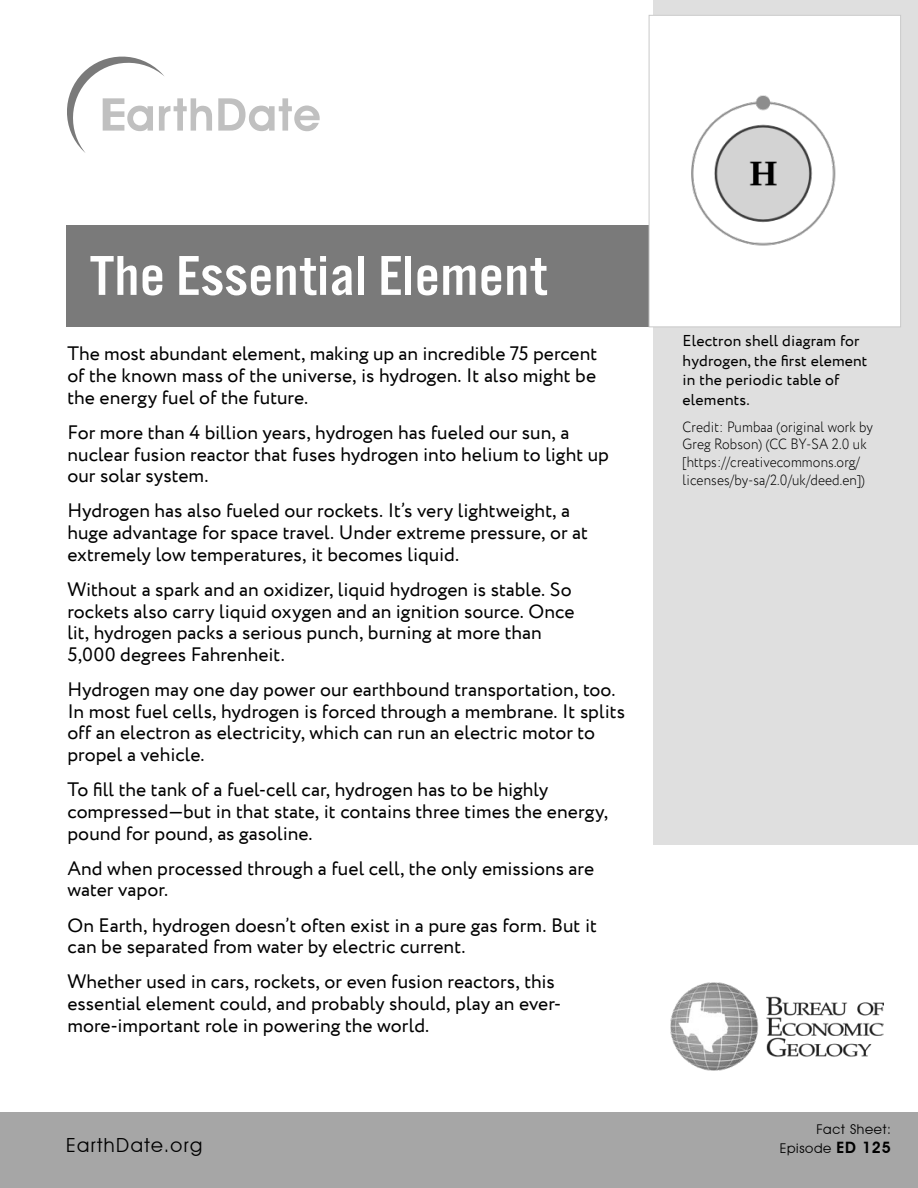
<style>
.page{position:relative;width:918px;height:1188px;background:#fff}
.page>*{position:absolute;margin:0;border:0;box-sizing:border-box;transform-origin:0 0}
.t1{font:58.35px "Alternate Got No 3 D";letter-spacing:.01em;color:#fff;scale:1.1 1}
.t2{font:19.5px/21.6px "Circe";color:#000}
.t3{font:19.5px "Avant Garde IT Cby BT";letter-spacing:.075em;color:#000}
.t4{font:15.75px/19.5px "Circe";letter-spacing:.01em;color:#000}
.t5{font:300 15px/18px "Circe";letter-spacing:.01em;color:#000;scale:.9 1}
.t6{font:13.5px/18.9px "Avant Garde IT Cby BT";letter-spacing:.05em;color:#000;text-align:right}
.s1{font-weight:600;font-size:15.75px}
</style>
<div class="page">
<div style="left:66px;top:225px;width:593px;height:101px;background:#7a7a7a"></div>
<div style="left:653px;top:0;width:265px;height:845px;background:#dfdfdf"></div>
<svg style="left:67px;top:56px;width:145px;height:97px"></svg>
<svg style="left:218px;top:98px;width:102px;height:33px"></svg>
<img style="left:671px;top:983px;width:213px;height:88px">
<div style="left:0;top:1112px;width:918px;height:76px;background:#a6a6a6"></div>
<img style="left:651px;top:17px;width:248px;height:308px">
<div style="left:649px;top:15px;width:252px;height:312px;border:1px solid #c9c9c9"></div>
<h1 class="t1" style="left:90px;top:246px;width:417px">The Essential Element</h1>
<p class="t2" style="left:67px;top:344px;width:531px;text-align:justify">The most abundant element, making up an incredible 75 percent of the known mass of the universe, is hydrogen. It also might be the energy fuel of the future.</p>
<p class="t2" style="left:67px;top:422px;width:543px">For more than 4 billion years, hydrogen has fueled our sun, a nuclear fusion reactor that fuses hydrogen into helium to light up our solar system.</p>
<p class="t2" style="left:67px;top:501px;width:522px">Hydrogen has also fueled our rockets. It’s very lightweight, a huge advantage for space travel. Under extreme pressure, or at extremely low temperatures, it becomes liquid.</p>
<p class="t2" style="left:67px;top:579px;width:509px">Without a spark and an oxidizer, liquid hydrogen is stable. So rockets also carry liquid oxygen and an ignition source. Once lit, hydrogen packs a serious punch, burning at more than 5,000 degrees Fahrenheit.</p>
<p class="t2" style="left:67px;top:679px;width:559px">Hydrogen may one day power our earthbound transportation, too.<br>In most fuel cells, hydrogen is forced through a membrane. It splits off an electron as electricity, which can run an electric motor to propel a vehicle.</p>
<p class="t2" style="left:67px;top:779px;width:542px">To fill the tank of a fuel-cell car, hydrogen has to be highly compressed—but in that state, it contains three times the energy, pound for pound, as gasoline.</p>
<p class="t2" style="left:67px;top:858px;width:528px">And when processed through a fuel cell, the only emissions are water vapor.</p>
<p class="t2" style="left:67px;top:915px;width:531px">On Earth, hydrogen doesn’t often exist in a pure gas form. But it can be separated from water by electric current.</p>
<p class="t2" style="left:67px;top:972px;width:495px">Whether used in cars, rockets, or even fusion reactors, this essential element could, and probably should, play an ever&shy;more-important role in powering the world.</p>
<p class="t3" style="left:66px;top:1134px;width:138px">EarthDate.org</p>
<p class="t4" style="left:683px;top:332px;width:186px">Electron shell diagram for hydrogen, the first element in the periodic table of elements.</p>
<p class="t5" style="left:683px;top:418px;width:213px">Credit: Pumbaa (original work by Greg Robson) (CC BY-SA 2.0 uk [https://creativecommons.org/ licenses/by-sa/2.0/uk/deed.en])</p>
<p class="t6" style="left:780px;top:1120px;width:113px">Fact Sheet:<br>Episode <span class="s1">ED 125</span></p>
</div>
